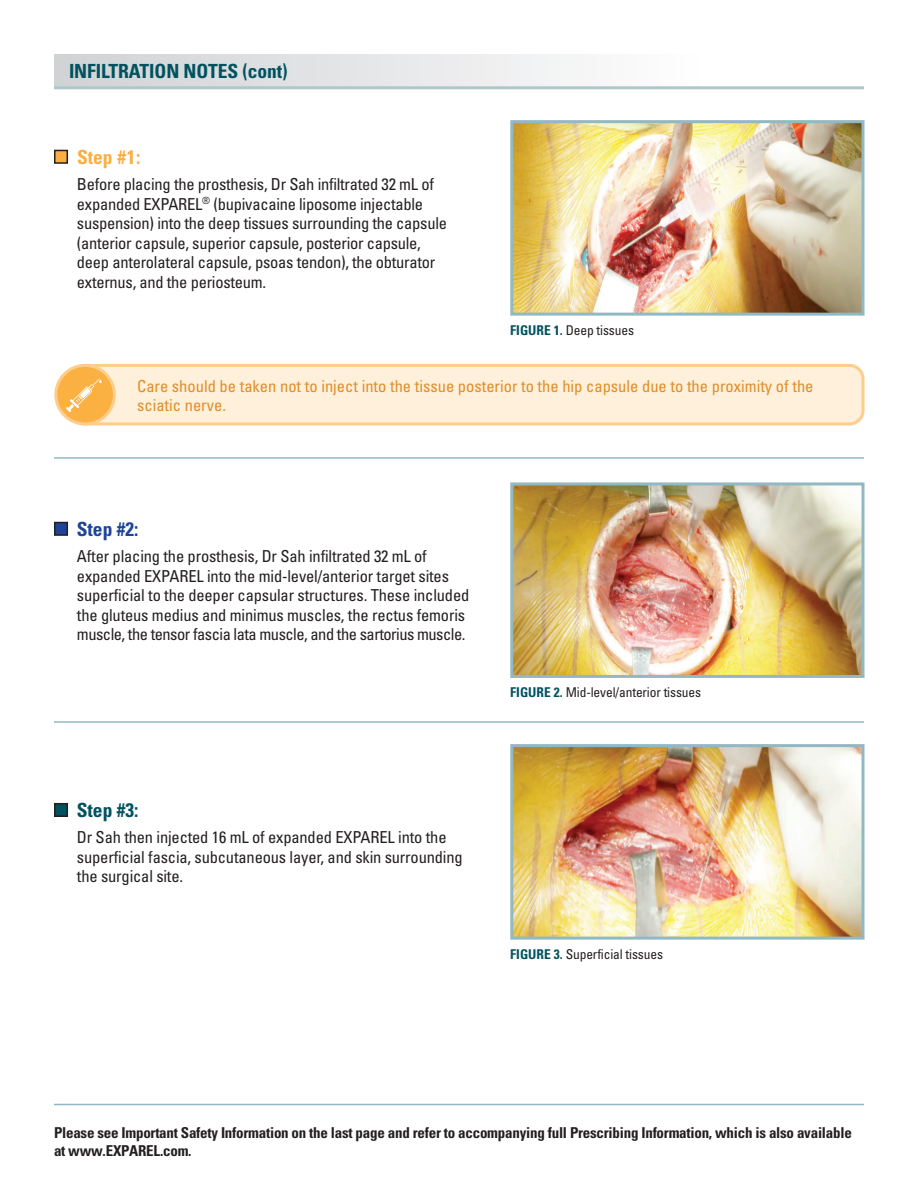
<style>
.page{position:relative;width:918px;height:1188px;background:#fff}
.page>*{position:absolute;margin:0;border:0;box-sizing:border-box;transform-origin:0 0}
.Body{font:700 condensed 19.5px "Univers";letter-spacing:-.005em;color:#005260}
.t1{font:700 condensed 19.5px "Univers";color:#1e4498}
.t2{font:700 condensed 19.5px "Univers";color:#fbaf42}
.t3{font:condensed 16.5px/19.5px "Univers";letter-spacing:-.015em;color:#231f20}
.t4{font:condensed 16.5px/19.5px "Univers";color:#e08d28}
.t5{font:700 condensed 15px/18px "Univers";letter-spacing:-.015em;color:#231f20}
.t6{font:condensed 13.5px "Univers";letter-spacing:-.01em;color:#231f20}
.s1{font-weight:700;color:#005260}
</style>
<div class="page">
<hr style="left:54px;top:1104px;width:810px;height:1px;background:#92b8c3">
<hr style="left:54px;top:457px;width:810px;height:2px;background:#92b8c3">
<img style="left:514px;top:124px;width:347px;height:188px">
<div style="left:510px;top:120px;width:355px;height:196px;border:3px solid #92b8c3"></div>
<hr style="left:54px;top:721px;width:810px;height:2px;background:#92b8c3">
<div style="left:55px;top:804px;width:12px;height:12px;background:#005260"></div>
<div style="left:54px;top:803px;width:14px;height:14px;border:2px solid #231f20"></div>
<img style="left:514px;top:486px;width:347px;height:188px">
<div style="left:510px;top:482px;width:355px;height:196px;border:3px solid #92b8c3"></div>
<img style="left:514px;top:748px;width:347px;height:188px">
<div style="left:510px;top:744px;width:355px;height:196px;border:3px solid #92b8c3"></div>
<div style="left:55px;top:523px;width:12px;height:12px;background:#1e4498"></div>
<div style="left:54px;top:522px;width:14px;height:14px;border:2px solid #231f20"></div>
<div style="left:55px;top:150px;width:12px;height:13px;background:#fbaf42"></div>
<div style="left:54px;top:150px;width:14px;height:14px;border:2px solid #231f20"></div>
<div style="left:54px;top:54px;width:647px;height:32px;background:linear-gradient(to right,#d0d1d4,#fefefe)"></div>
<hr style="left:54px;top:86px;width:810px;height:3px;background:#adc7ca">
<div style="left:71px;top:365px;width:792px;height:59px;background:#fef0da;border-radius:14px"></div>
<div style="left:69px;top:364px;width:796px;height:61px;border:3px solid #fdcd8b;border-radius:14px"></div>
<div style="left:56px;top:365px;width:58px;height:59px;background:#fbb042;border-radius:50%"></div>
<div style="left:54px;top:364px;width:62px;height:61px;border:3px solid #fdcd8b;border-radius:50%"></div>
<svg style="left:66px;top:378px;width:36px;height:34px"></svg>
<p class="Body" style="left:69px;top:59px;width:220px">INFILTRATION NOTES (cont)</p>
<p class="t2" style="left:77px;top:145px;width:65px">Step #1:</p>
<p class="t3" style="left:77px;top:174px;width:372px">Before placing the prosthesis, Dr Sah infiltrated 32 mL of expanded EXPAREL<sup>®</sup> (bupivacaine liposome injectable suspension) into the deep tissues surrounding the capsule (anterior capsule, superior capsule, posterior capsule, deep anterolateral capsule, psoas tendon), the obturator externus, and the periosteum.</p>
<p class="t6" style="left:510px;top:322px;width:125px"><span class="s1">FIGURE 1.</span> Deep tissues</p>
<p class="t4" style="left:137px;top:376px;width:678px">Care should be taken not to inject into the tissue posterior to the hip capsule due to the proximity of the sciatic nerve.</p>
<p class="t1" style="left:77px;top:517px;width:63px">Step #2:</p>
<p class="t3" style="left:77px;top:546px;width:394px">After placing the prosthesis, Dr Sah infiltrated 32 mL of expanded EXPAREL into the mid-level/anterior target sites superficial to the deeper capsular structures. These included the gluteus medius and minimus muscles, the rectus femoris muscle, the tensor fascia lata muscle, and the sartorius muscle.</p>
<p class="Body" style="left:77px;top:798px;width:63px">Step #3:</p>
<p class="t3" style="left:77px;top:827px;width:387px">Dr Sah then injected 16 mL of expanded EXPAREL into the superficial fascia, subcutaneous layer, and skin surrounding the surgical site.</p>
<p class="t6" style="left:510px;top:683px;width:192px"><span class="s1">FIGURE 2.</span> Mid-level/anterior tissues</p>
<p class="t6" style="left:510px;top:946px;width:154px"><span class="s1">FIGURE 3.</span> Superficial tissues</p>
<p class="t5" style="left:54px;top:1123px;width:799px">Please see Important Safety Information on the last page and refer to accompanying full Prescribing Information, which is also available at www.EXPAREL.com.</p>
</div>
